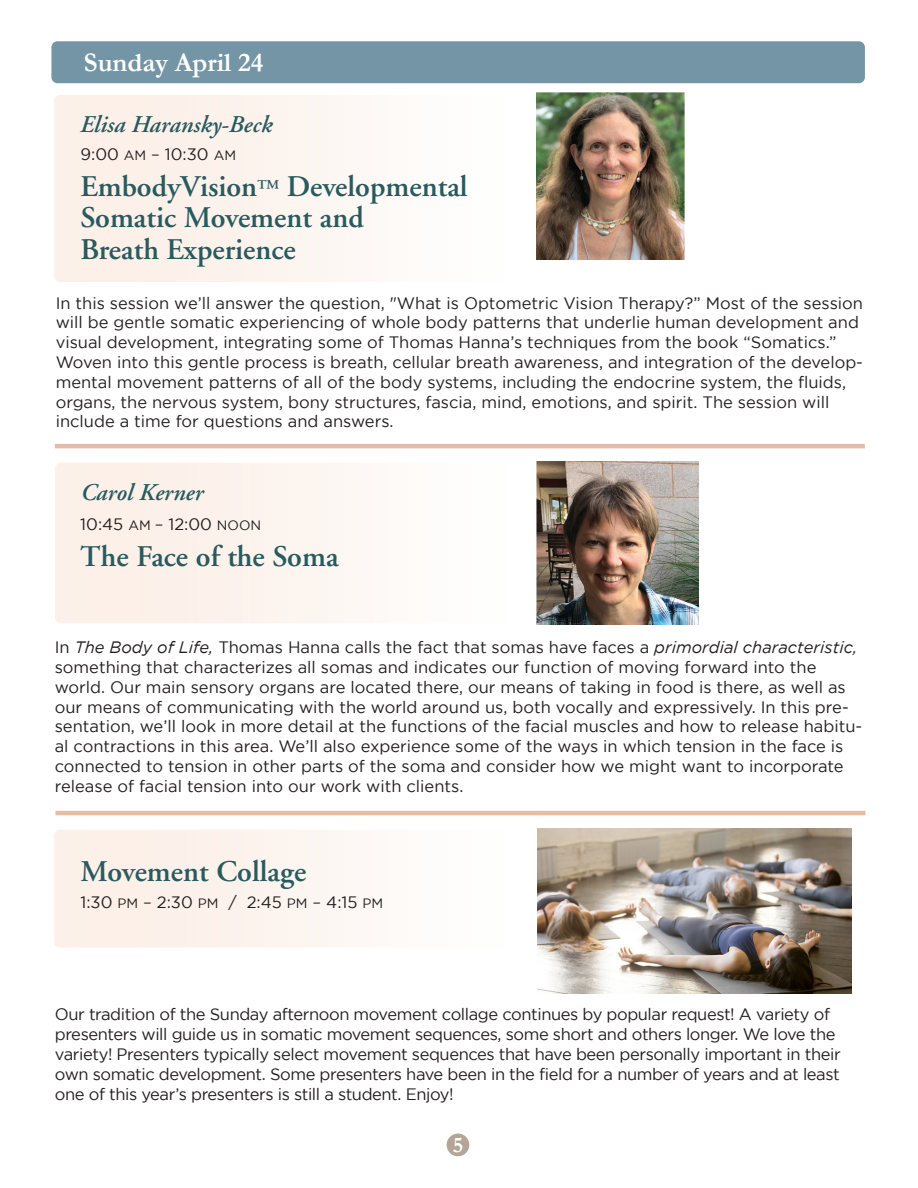
<style>
.page{position:relative;width:918px;height:1188px;background:#fff}
.page>*{position:absolute;margin:0;border:0;box-sizing:border-box;transform-origin:0 0}
.t1{font:600 30px/31.5px "Adobe Garamond";color:#295a5e}
.t2{font:700 27px "Garamond";color:#fff}
.t3{font:italic 600 24px "Adobe Garamond";color:#295a5e}
.t4{font:700 22.35px "Garamond";color:#fff}
.t5{font:16.5px/19.8px "Gotham";color:#231f20}
.t6{font:16.5px/19.8px "Gotham";letter-spacing:-.025em;color:#231f20}
.s1{font-size:13.5px}
.s2{font-size:21px}
.s3{font-style:italic}
</style>
<div class="page">
<div style="left:54px;top:830px;width:304px;height:118px;background:#fcf2eb"></div>
<div style="left:54px;top:95px;width:304px;height:187px;background:#fcf2eb"></div>
<div style="left:51px;top:41px;width:814px;height:42px;background:#7395a6;border-radius:6px"></div>
<div style="left:55px;top:463px;width:304px;height:160px;background:#fcf2eb"></div>
<hr style="left:55px;top:444px;width:810px;height:4px;background:#e5bda6">
<hr style="left:56px;top:811px;width:810px;height:4px;background:#e5bda6">
<img style="left:537px;top:92px;width:148px;height:168px">
<img style="left:537px;top:461px;width:162px;height:163px">
<div style="left:447px;top:1134px;width:22px;height:22px;background:#b3a696;border-radius:50%"></div>
<img style="left:537px;top:829px;width:315px;height:165px">
<h2 class="t2" style="left:84px;top:44px;width:181px">Sunday April 24</h2>
<h3 class="t3" style="left:80px;top:111px;width:194px">Elisa Haransky-Beck</h3>
<p class="t5" style="left:81px;top:144px;width:157px">9:00 <span class="s1">AM</span> – 10:30 <span class="s1">AM</span></p>
<h1 class="t1" style="left:81px;top:171px;width:389px">EmbodyVision<span class="s2">™</span> Developmental<br>Somatic Movement and<br>Breath Experience</h1>
<p class="t5" style="left:56px;top:293px;width:809px">In this session we’ll answer the question, "What is Optometric Vision Therapy?” Most of the session will be gentle somatic experiencing of whole body patterns that underlie human development and visual development, integrating some of Thomas Hanna’s techniques from the book “Somatics.” Woven into this gentle process is breath, cellular breath awareness, and integration of the develop&shy;mental movement patterns of all of the body systems, including the endocrine system, the fluids, organs, the nervous system, bony structures, fascia, mind, emotions, and spirit. The session will include a time for questions and answers.</p>
<h3 class="t3" style="left:81px;top:479px;width:124px">Carol Kerner</h3>
<p class="t5" style="left:80px;top:514px;width:182px">10:45 <span class="s1">AM</span> – 12:00 <span class="s1">NOON</span></p>
<h1 class="t1" style="left:80px;top:541px;width:260px">The Face of the Soma</h1>
<p class="t5" style="left:55px;top:637px;width:809px">In <span class="s3">The Body of Life,</span> Thomas Hanna calls the fact that somas have faces a <span class="s3">primordial characteristic, </span>something that characterizes all somas and indicates our function of moving forward into the world. Our main sensory organs are located there, our means of taking in food is there, as well as our means of communicating with the world around us, both vocally and expressively. In this pre&shy;sentation, we’ll look in more detail at the functions of the facial muscles and how to release habitu&shy;al contractions in this area. We’ll also experience some of the ways in which tension in the face is connected to tension in other parts of the soma and consider how we might want to incorporate release of facial tension into our work with clients.</p>
<h1 class="t1" style="left:81px;top:856px;width:227px">Movement Collage</h1>
<p class="t5" style="left:81px;top:892px;width:304px">1:30 <span class="s1">PM</span> – 2:30 <span class="s1">PM</span> / 2:45 <span class="s1">PM</span> – 4:15 <span class="s1">PM</span></p>
<p class="t6" style="left:55px;top:1004px;width:787px">Our tradition of the Sunday afternoon movement collage continues by popular request! A variety of presenters will guide us in somatic movement sequences, some short and others longer. We love the variety! Presenters typically select movement sequences that have been personally important in their own somatic development. Some presenters have been in the field for a number of years and at least one of this year’s presenters is still a student. Enjoy!</p>
<h3 class="t4" style="left:453px;top:1129px;width:12px">5</h3>
</div>
